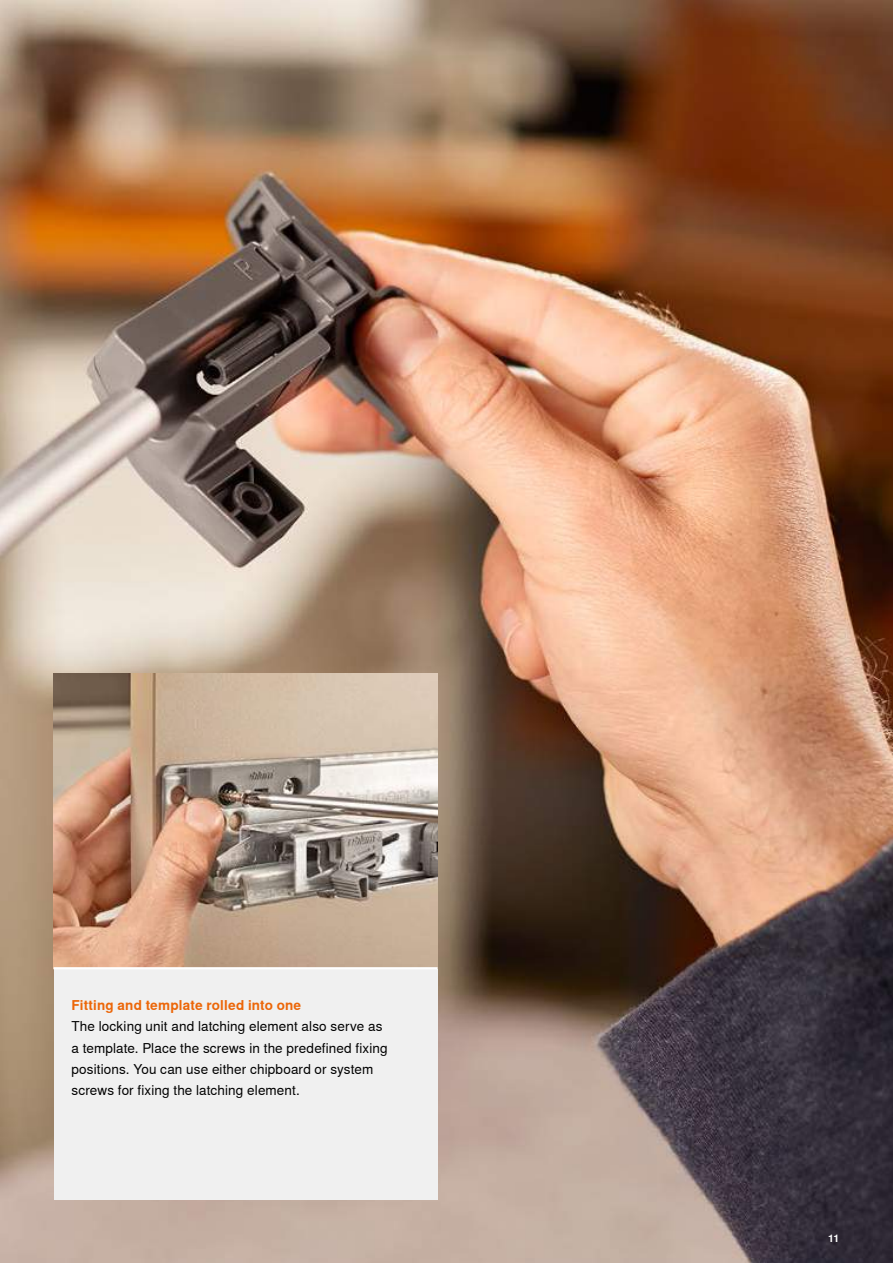
<style>
.page{position:relative;width:893px;height:1263px;background:#fff}
.page>*{position:absolute;margin:0;border:0;box-sizing:border-box;transform-origin:0 0}
.t1{font:13.5px/21px "Nimbus Sans Global";letter-spacing:.01em;color:#000}
.t2{font:700 13.5px "Nimbus Sans Global";letter-spacing:.01em;color:#ec6608}
.t3{font:700 10.5px "Nimbus Sans Global";color:#fff}
</style>
<div class="page">
<img style="left:0;top:0;width:893px;height:1263px">
<div style="left:54px;top:968px;width:384px;height:232px;background:#f0f0f0"></div>
<img style="left:54px;top:674px;width:384px;height:293px">
<hr style="left:54px;top:967px;width:384px;height:2px;background:#fff">
<p class="t2" style="left:71px;top:998px;width:231px">Fitting and template rolled into one</p>
<p class="t1" style="left:71px;top:1016px;width:318px">The locking unit and latching element also serve as a template. Place the screws in the predefined fixing positions. You can use either chipboard or system screws for fixing the latching element.</p>
<p class="t3" style="left:828px;top:1232px;width:13px">11</p>
</div>
